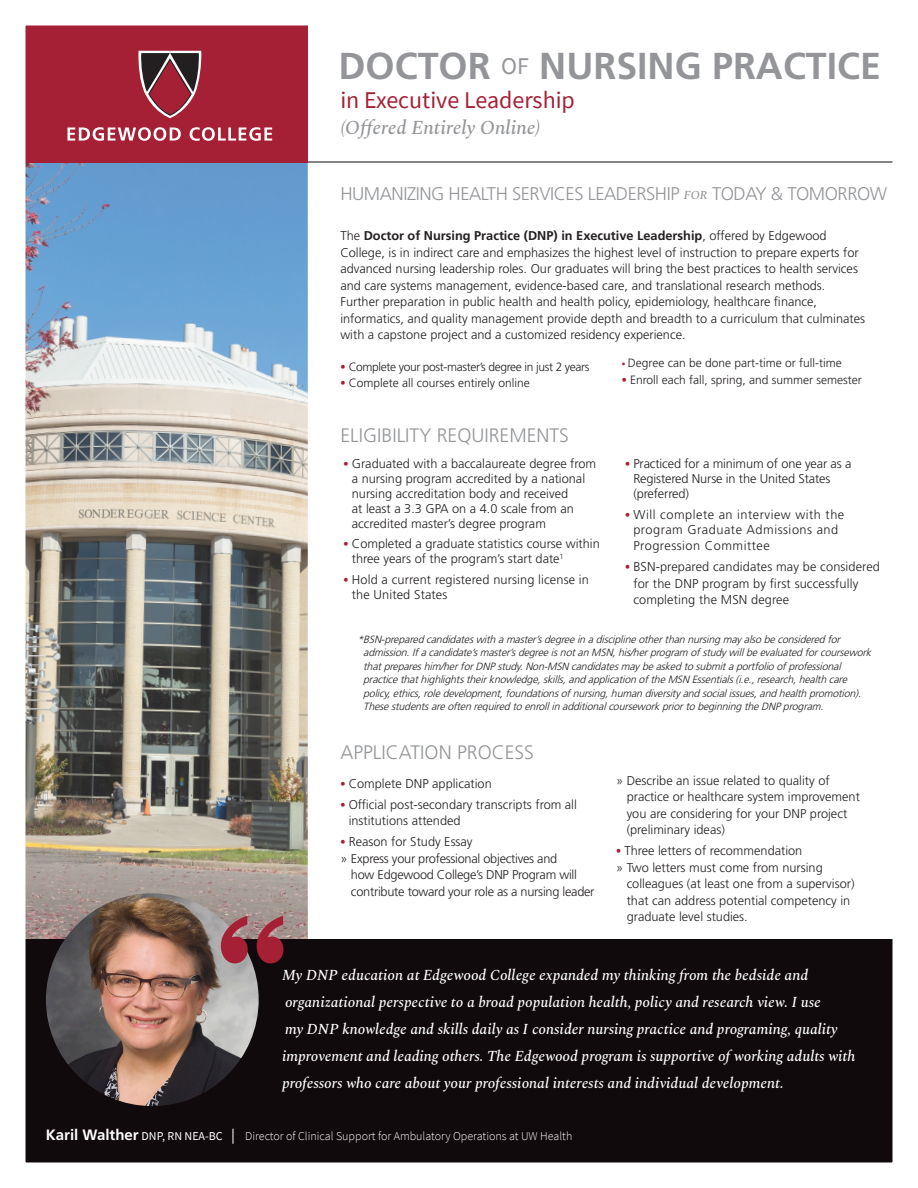
<style>
.page{position:relative;width:918px;height:1188px;background:#fff}
.page>*{position:absolute;margin:0;border:0;box-sizing:border-box;transform-origin:0 0}
.Page_Header{font:700 37.5px "Frutiger LT Std";color:#939598}
.sub_heading__main{font:24px "Source Sans Pro";color:#a62035}
.Paragraph_HEADERS{font:300 19.5px "Frutiger LT Std";color:#939598}
.sub_heading__main-2{font:italic 500 19.5px "Spectral";color:#939598}
.Paragraph_HEADERS-2{font:300 18.3px "Frutiger LT Std";letter-spacing:-.025em;color:#939598}
.t1{font:italic 500 15px/27px "Spectral";color:#fff}
.Main_Paragraph{font:300 12.75px/16.5px "Frutiger LT Std";color:#231f20}
.Paragraph_HEADERS-3{font:300 12.75px/15px "Frutiger LT Std";color:#231f20}
.Main_Paragraph-2{font:300 12.75px/16.5px "Frutiger LT Std";letter-spacing:-.02em;color:#231f20}
.Main_Paragraph-3{font:300 12.75px/15px "Frutiger LT Std";letter-spacing:.04em;color:#231f20;text-align:center}
.Main_Paragraph-4{font:300 12px "Frutiger LT Std";color:#231f20}
.t2{font:300 12px "Source Sans Pro";color:#fff}
.Main_Paragraph-5{font:300 12px "Frutiger LT Std";letter-spacing:-.03em;color:#231f20}
.t3{font:italic 300 10.5px/13.5px "Frutiger LT Std";color:#231f20}
.s1{font-family:"Source Sans Pro";font-weight:400;font-size:24px}
.s2{font-family:"Spectral";font-weight:500;font-style:italic;font-size:12px}
.s3{font-weight:700}
.s4{font-family:"Source Sans Pro";font-weight:400;font-size:16.5px;color:#a62035}
.s5{font-family:"Source Sans Pro";font-weight:400;color:#a62035}
.s6{font-family:"Frutiger LT Std";font-weight:700;font-size:15px}
.s7{font-weight:400}
.s8{font-family:"Minion Pro";font-weight:400;font-size:15px}
</style>
<div class="page">
<img style="left:27px;top:162px;width:281px;height:778px">
<div style="left:0;top:940px;width:918px;height:248px;background:#110a0c"></div>
<img style="left:46px;top:893px;width:213px;height:213px;border-radius:106px">
<hr style="left:308px;top:162px;width:610px;height:1px;background:#110a0c">
<div style="left:0;top:0;width:308px;height:162px;background:#a62035"></div>
<div style="left:0;top:0;width:918px;height:1188px;border:26px solid #fff"></div>
<svg style="left:68px;top:127px;width:113px;height:14px"></svg>
<svg style="left:190px;top:127px;width:82px;height:14px"></svg>
<svg style="left:138px;top:51px;width:64px;height:67px"></svg>
<svg style="left:221px;top:916px;width:63px;height:47px"></svg>
<p class="Page_Header" style="left:339px;top:44px;width:544px">DOCTOR <span class="s1">OF</span> NURSING PRACTICE</p>
<p class="sub_heading__main" style="left:340px;top:85px;width:236px">in Executive Leadership</p>
<p class="sub_heading__main-2" style="left:340px;top:113px;width:202px">(Offered Entirely Online)</p>
<p class="Paragraph_HEADERS-2" style="left:340px;top:183px;width:548px">HUMANIZING HEALTH SERVICES LEADERSHIP <span class="s2">FOR</span> TODAY &amp; TOMORROW</p>
<p class="Main_Paragraph" style="left:340px;top:228px;width:526px">The <span class="s3">Doctor of Nursing Practice (DNP) in Executive Leadership</span>, offered by Edgewood College, is in indirect care and emphasizes the highest level of instruction to prepare experts for advanced nursing leadership roles. Our graduates will bring the best practices to health services and care systems management, evidence-based care, and translational research methods.<br>Further preparation in public health and health policy, epidemiology, healthcare finance, informatics, and quality management provide depth and breadth to a curriculum that culminates with a capstone project and a customized residency experience.</p>
<p class="Main_Paragraph-5" style="left:340px;top:360px;width:251px"><span class="s4">•</span> Complete your post-master’s degree in just 2 years</p>
<p class="Main_Paragraph-4" style="left:340px;top:376px;width:191px"><span class="s4">•</span> Complete all courses entirely online</p>
<p class="Paragraph_HEADERS" style="left:340px;top:424px;width:230px">ELIGIBILITY REQUIREMENTS</p>
<p class="Paragraph_HEADERS-3" style="left:352px;top:456px;width:246px;text-indent:-8px"><span class="s4">•</span> Graduated with a baccalaureate degree from a nursing program accredited by a national nursing accreditation body and received<br>at least a 3.3 GPA on a 4.0 scale from an accredited master’s degree program</p>
<p class="Main_Paragraph" style="left:352px;top:536px;width:249px;line-height:15px;text-indent:-8px"><span class="s4">•</span> Completed a graduate statistics course within three years of the program’s start date<sup>1</sup></p>
<p class="Main_Paragraph" style="left:352px;top:572px;width:239px;line-height:15px;text-indent:-8px"><span class="s4">•</span> Hold a current registered nursing license in the United States</p>
<p class="Main_Paragraph-4" style="left:622px;top:356px;width:221px"><span class="s5">•</span> Degree can be done part-time or full-time</p>
<p class="Main_Paragraph-4" style="left:622px;top:373px;width:242px"><span class="s4">•</span> Enroll each fall, spring, and summer semester</p>
<p class="Main_Paragraph" style="left:633px;top:456px;width:220px;line-height:15px;text-indent:-8px"><span class="s4">•</span> Practiced for a minimum of one year as a<br>Registered Nurse in the United States (preferred)</p>
<p class="Main_Paragraph-3" style="left:625px;top:507px;width:221px"><span class="s4">•</span> Will complete an interview with the program Graduate Admissions and</p>
<p class="Main_Paragraph-3" style="left:633px;top:538px;width:138px">Progression Committee</p>
<p class="Main_Paragraph" style="left:633px;top:559px;width:248px;text-indent:-8px"><span class="s4">•</span> BSN-prepared candidates may be considered for the DNP program by first successfully completing the MSN degree</p>
<p class="t3" style="left:363px;top:633px;width:513px;text-indent:-6px">*BSN-preparedcandidateswithamaster’sdegreeinadisciplineotherthannursingmayalsobeconsideredfor admission.Ifacandidate’smaster’sdegreeisnotanMSN,his/herprogram ofstudywillbeevaluatedforcoursework thatprepareshim/herforDNPstudy.Non-MSN candidatesmaybeaskedtosubmitaportfolioofprofessional practicethathighlightstheirknowledge,skills,andapplicationoftheMSN Essentials(i.e.,research,healthcare policy,ethics,roledevelopment,foundationsofnursing,humandiversityandsocialissues,andhealthpromotion).<br>ThesestudentsareoftenrequiredtoenrollinadditionalcourseworkpriortobeginningtheDNPprogram.</p>
<p class="Paragraph_HEADERS" style="left:340px;top:741px;width:195px">APPLICATION PROCESS</p>
<p class="Main_Paragraph" style="left:340px;top:775px;width:153px"><span class="s4">•</span> Complete DNP application</p>
<p class="Main_Paragraph" style="left:349px;top:796px;width:230px;text-indent:-8px"><span class="s4">•</span> Official post-secondary transcripts from all institutions attended</p>
<p class="Main_Paragraph" style="left:340px;top:834px;width:134px"><span class="s4">•</span> Reason for Study Essay</p>
<p class="Main_Paragraph-2" style="left:351px;top:850px;width:245px;text-indent:-11px">» Express your professional objectives and<br>how Edgewood College’s DNP Program will contribute toward your role as a nursing leader</p>
<p class="Main_Paragraph" style="left:627px;top:772px;width:235px;text-indent:-11px">» Describe an issue related to quality of practice or healthcare system improvement you are considering for your DNP project (preliminary ideas)</p>
<p class="Main_Paragraph" style="left:616px;top:843px;width:188px"><span class="s4">•</span> Three letters of recommendation</p>
<p class="Main_Paragraph" style="left:627px;top:859px;width:229px;text-indent:-11px">» Two letters must come from nursing colleagues (at least one from a supervisor) that can address potential competency in graduate level studies.</p>
<p class="t1" style="left:282px;top:961px;width:575px">My DNP education at Edgewood College expanded my thinking from the bedside and organizational perspective to a broad population health, policy and research view. I use<br>my DNP knowledge and skills daily as I consider nursing practice and programing, quality improvement and leading others. The Edgewood program is supportive of working adults with professors who care about your professional interests and individual development.</p>
<p class="t2" style="left:46px;top:1129px;width:528px"><span class="s6">Karil Walther</span> <span class="s7">DNP, RN NEA-BC</span> <span class="s8">|</span> Director of Clinical Support for Ambulatory Operations at UW Health</p>
</div>
